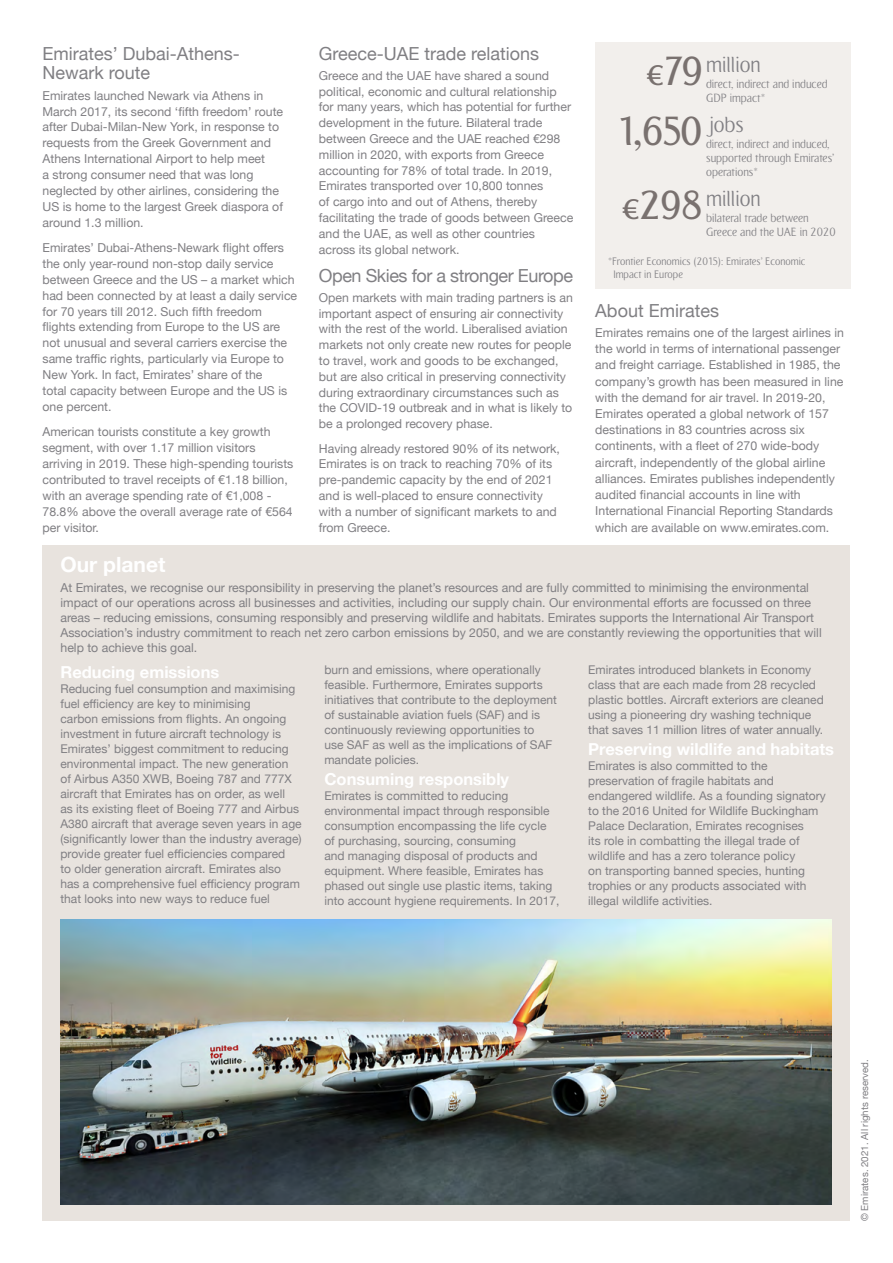
<style>
.page{position:relative;width:893px;height:1263px;background:#fff}
.page>*{position:absolute;margin:0;border:0;box-sizing:border-box;transform-origin:0 0}
.t1{font:500 39.75px "Emirates";letter-spacing:-.025em;color:#79716f}
.t2{font:300 21.3px "Emirates";color:#807f83}
.t3{font:700 21px "Helvetica Neue";color:#fff}
.t4{font:18px/19.6px "Helvetica Neue";color:#807f83}
.t5{font:18px "Helvetica Neue";letter-spacing:-.025em;color:#807f83}
.t6{font:700 16.5px "Helvetica Neue";color:#fff}
.t7{font:12.3px/15.9px "Helvetica Neue";color:#807f83}
.t8{font:12px/15px "Helvetica Neue";color:#807f83}
.t9{font:300 11.55px/14.2px "Emirates";color:#807f83}
.t10{font:300 10.5px/12.6px "Emirates";color:#807f83}
.t11{font:9.75px "Helvetica Neue";color:#807f83}
.s1{font-size:27.75px}
</style>
<div class="page">
<div style="left:43px;top:545px;width:807px;height:675px;background:#e8e3de"></div>
<img style="left:61px;top:919px;width:770px;height:285px">
<div style="left:595px;top:43px;width:255px;height:246px;background:#f2efec"></div>
<h3 class="t4" style="left:43px;top:44px;width:199px">Emirates’ Dubai-Athens-<br>Newark route</h3>
<p class="t7" style="left:43px;top:88px;width:242px">Emirates launched Newark via Athens in March 2017, its second ‘fifth freedom’ route after Dubai-Milan-New York, in response to requests from the Greek Government and Athens International Airport to help meet<br>a strong consumer need that was long neglected by other airlines, considering the US is home to the largest Greek diaspora of around 1.3 million.</p>
<p class="t7" style="left:43px;top:240px;width:256px">Emirates’ Dubai-Athens-Newark flight offers the only year-round non-stop daily service between Greece and the US – a market which had been connected by at least a daily service for 70 years till 2012. Such fifth freedom flights extending from Europe to the US are not unusual and several carriers exercise the same traffic rights, particularly via Europe to New York. In fact, Emirates’ share of the<br>total capacity between Europe and the US is one percent.</p>
<p class="t7" style="left:43px;top:424px;width:252px">American tourists constitute a key growth segment, with over 1.17 million visitors arriving in 2019. These high-spending tourists contributed to travel receipts of €1.18 billion, with an average spending rate of €1,008 - 78.8% above the overall average rate of €564 per visitor.</p>
<h3 class="t4" style="left:319px;top:44px;width:222px">Greece-UAE trade relations</h3>
<p class="t7" style="left:319px;top:68px;width:256px">Greece and the UAE have shared a sound political, economic and cultural relationship for many years, which has potential for further development in the future. Bilateral trade between Greece and the UAE reached €298 million in 2020, with exports from Greece accounting for 78% of total trade. In 2019, Emirates transported over 10,800 tonnes<br>of cargo into and out of Athens, thereby facilitating the trade of goods between Greece and the UAE, as well as other countries across its global network.</p>
<h3 class="t5" style="left:319px;top:262px;width:256px">Open Skies for a stronger Europe</h3>
<p class="t7" style="left:319px;top:290px;width:256px">Open markets with main trading partners is an important aspect of ensuring air connectivity with the rest of the world. Liberalised aviation markets not only create new routes for people to travel, work and goods to be exchanged, but are also critical in preserving connectivity during extraordinary circumstances such as the COVID-19 outbreak and in what is likely to be a prolonged recovery phase.</p>
<p class="t7" style="left:319px;top:441px;width:243px">Having already restored 90% of its network, Emirates is on track to reaching 70% of its pre-pandemic capacity by the end of 2021 and is well-placed to ensure connectivity with a number of significant markets to and from Greece.</p>
<h2 class="t2" style="left:706px;top:49px;width:56px">million</h2>
<p class="t9" style="left:706px;top:77px;width:123px">direct, indirect and induced<br>GDP impact*</p>
<h1 class="t1" style="left:646px;top:42px;width:58px"><span class="s1">€</span>79</h1>
<h2 class="t2" style="left:709px;top:109px;width:36px">jobs</h2>
<p class="t9" style="left:706px;top:137px;width:130px">direct, indirect and induced, supported through Emirates’ operations*</p>
<h1 class="t1" style="left:618px;top:102px;width:86px">1,650</h1>
<h2 class="t2" style="left:706px;top:183px;width:56px">million</h2>
<p class="t9" style="left:706px;top:211px;width:131px">bilateral trade between<br>Greece and the UAE in 2020</p>
<h1 class="t1" style="left:621px;top:176px;width:83px"><span class="s1">€</span>298</h1>
<p class="t10" style="left:613px;top:256px;width:194px;text-indent:-5px">*Frontier Economics (2015): Emirates’ Economic<br>Impact in Europe</p>
<h3 class="t4" style="left:595px;top:301px;width:125px">About Emirates</h3>
<p class="t7" style="left:595px;top:325px;width:250px">Emirates remains one of the largest airlines in the world in terms of international passenger and freight carriage. Established in 1985, the company’s growth has been measured in line with the demand for air travel. In 2019-20, Emirates operated a global network of 157 destinations in 83 countries across six continents, with a fleet of 270 wide-body aircraft, independently of the global airline alliances. Emirates publishes independently audited financial accounts in line with International Financial Reporting Standards which are available on www.emirates.com.</p>
<h3 class="t3" style="left:61px;top:548px;width:107px">Our planet</h3>
<p class="t7" style="left:61px;top:580px;width:763px;line-height:15px">At Emirates, we recognise our responsibility in preserving the planet’s resources and are fully committed to minimising the environmental impact of our operations across all businesses and activities, including our supply chain. Our environmental efforts are focussed on three areas – reducing emissions, consuming responsibly and preserving wildlife and habitats. Emirates supports the International Air Transport Association’s industry commitment to reach net zero carbon emissions by 2050, and we are constantly reviewing the opportunities that will help to achieve this goal.</p>
<h3 class="t6" style="left:61px;top:660px;width:160px">Reducing emissions</h3>
<p class="t8" style="left:61px;top:682px;width:243px">Reducing fuel consumption and maximising fuel efficiency are key to minimising<br>carbon emissions from flights. An ongoing investment in future aircraft technology is Emirates’ biggest commitment to reducing environmental impact. The new generation of Airbus A350 XWB, Boeing 787 and 777X aircraft that Emirates has on order, as well<br>as its existing fleet of Boeing 777 and Airbus A380 aircraft that average seven years in age (significantly lower than the industry average) provide greater fuel efficiencies compared<br>to older generation aircraft. Emirates also has a comprehensive fuel efficiency program that looks into new ways to reduce fuel</p>
<p class="t8" style="left:324px;top:663px;width:234px">burn and emissions, where operationally feasible. Furthermore, Emirates supports initiatives that contribute to the deployment of sustainable aviation fuels (SAF) and is continuously reviewing opportunities to<br>use SAF as well as the implications of SAF mandate policies.</p>
<h3 class="t6" style="left:324px;top:766px;width:186px">Consuming responsibly</h3>
<p class="t8" style="left:324px;top:788px;width:236px">Emirates is committed to reducing environmental impact through responsible consumption encompassing the life cycle of purchasing, sourcing, consuming<br>and managing disposal of products and equipment. Where feasible, Emirates has phased out single use plastic items, taking into account hygiene requirements. In 2017,</p>
<p class="t8" style="left:588px;top:663px;width:237px">Emirates introduced blankets in Economy class that are each made from 28 recycled plastic bottles. Aircraft exteriors are cleaned using a pioneering dry washing technique that saves 11 million litres of water annually.</p>
<h3 class="t6" style="left:588px;top:736px;width:247px">Preserving wildlife and habitats</h3>
<p class="t8" style="left:588px;top:758px;width:239px">Emirates is also committed to the preservation of fragile habitats and endangered wildlife. As a founding signatory to the 2016 United for Wildlife Buckingham Palace Declaration, Emirates recognises<br>its role in combatting the illegal trade of wildlife and has a zero tolerance policy<br>on transporting banned species, hunting trophies or any products associated with illegal wildlife activities.</p>
<p class="t11" style="left:858px;top:1221px;width:163px;rotate:-90deg">© Emirates. 2021. All rights reserved.</p>
</div>
